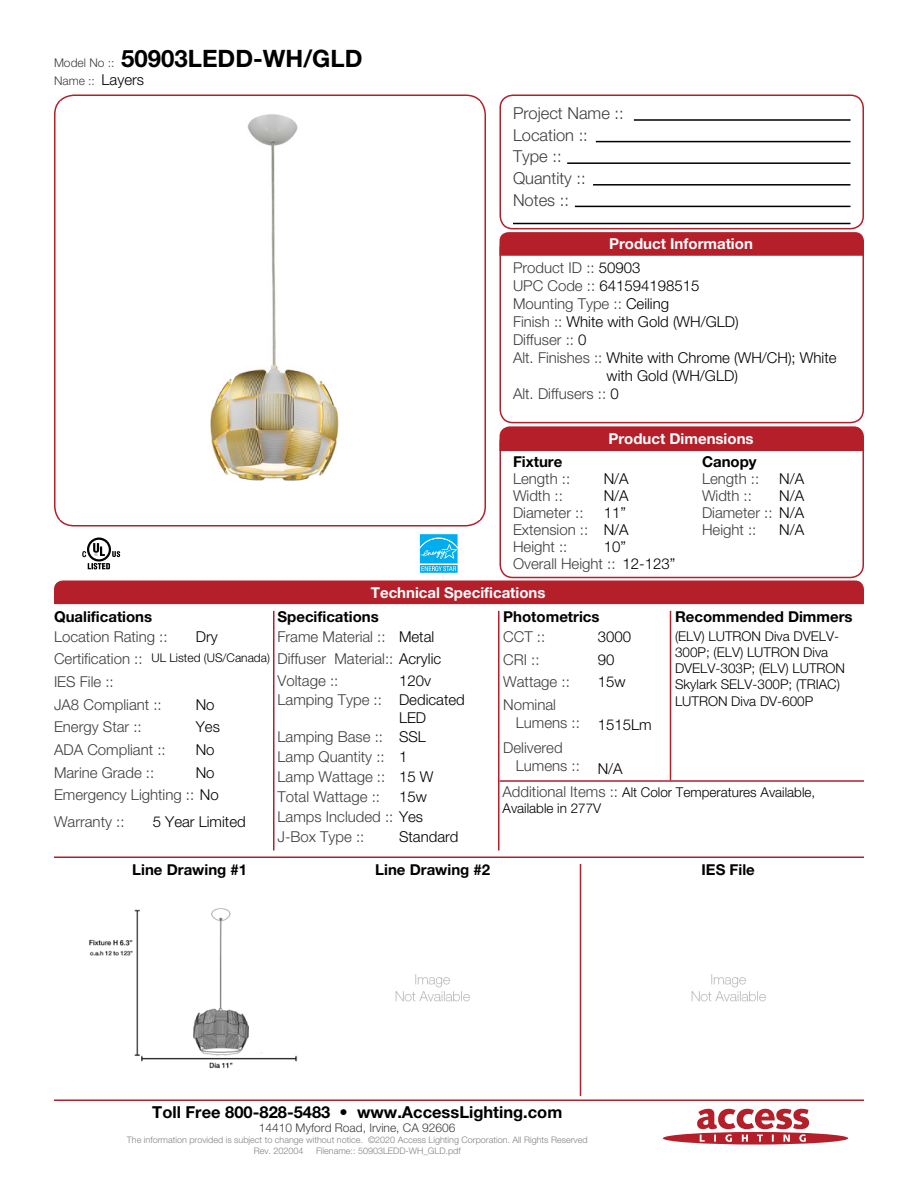
<style>
.page{position:relative;width:918px;height:1188px;background:#fff}
.page>*{position:absolute;margin:0;border:0;box-sizing:border-box;transform-origin:0 0}
.t1{font:700 24px "Helvetica Neue LT Std";color:#000001}
.Left_Justify{font:300 16.5px "Helvetica Neue LT Std";color:#3e3e3f}
.t2{font:700 16.5px "Helvetica Neue LT Std";color:#000001}
.Left_Justify-2{font:300 15px/18px "Helvetica Neue LT Std";color:#3e3e3f}
.Left_Justify-3{font:300 15px/18px "Helvetica Neue LT Std";color:#000001;text-align:center}
.Left_Justify-4{font:700 15px "Helvetica Neue LT Std";color:#000001}
.t3{font:700 15px "Helvetica Neue LT Std";color:#fff}
.Left_Justify-5{font:300 13.5px/16.2px "Helvetica Neue LT Std";color:#000001}
.t4{font:300 12px "Helvetica Neue LT Std";color:#3e3e3f}
.Left_Justify-6{font:300 12px "Helvetica Neue LT Std";color:#000001}
.t5{font:300 9px "Helvetica Neue LT Std";color:#808285}
.s1{font-weight:300;font-size:12px;color:#3e3e3f}
.s2{font-size:15px;color:#000001}
.s3{color:#000001}
.s4{color:#3e3e3f}
.s5{font-size:15px;color:#3e3e3f}
</style>
<div class="page">
<svg style="left:663px;top:1109px;width:185px;height:36px"></svg>
<div style="left:499px;top:94px;width:365px;height:135px;border:2px solid #b41f2a;border-radius:13px"></div>
<div style="left:499px;top:235px;width:365px;height:188px;border:2px solid #b41f2a;border-radius:13px"></div>
<div style="left:499px;top:430px;width:365px;height:148px;border:2px solid #b41f2a;border-radius:13px"></div>
<hr style="left:634px;top:119px;width:217px;height:2px;background:#000001">
<hr style="left:596px;top:141px;width:254px;height:1px;background:#000001">
<hr style="left:593px;top:184px;width:258px;height:2px;background:#000001">
<hr style="left:567px;top:162px;width:283px;height:2px;background:#000001">
<hr style="left:575px;top:206px;width:275px;height:1px;background:#000001">
<hr style="left:513px;top:223px;width:337px;height:1px;background:#000001">
<svg style="left:500px;top:232px;width:364px;height:24px;background:#b5232d"></svg>
<div style="left:500px;top:426px;width:364px;height:25px;background:#b41f2a"></div>
<div style="left:54px;top:580px;width:810px;height:24px;background:#b41f2a"></div>
<hr style="left:54px;top:856px;width:810px;height:2px;background:#b41f2a">
<hr style="left:54px;top:1100px;width:810px;height:1px;background:#b41f2a">
<hr style="left:670px;top:611px;width:1px;height:170px;background:#b41f2a">
<hr style="left:580px;top:864px;width:1px;height:232px;background:#b41f2a">
<hr style="left:498px;top:611px;width:2px;height:239px;background:#b41f2a">
<hr style="left:273px;top:611px;width:1px;height:239px;background:#b41f2a">
<div style="left:54px;top:94px;width:432px;height:432px;border:2px solid #b41f2a;border-radius:20px"></div>
<hr style="left:500px;top:780px;width:364px;height:2px;background:#b41f2a">
<img style="left:61px;top:114px;width:418px;height:406px">
<svg style="left:82px;top:538px;width:39px;height:32px"></svg>
<svg style="left:419px;top:534px;width:39px;height:39px;background:#38bff2"></svg>
<img style="left:89px;top:908px;width:209px;height:161px">
<img style="left:395px;top:974px;width:75px;height:28px">
<img style="left:691px;top:974px;width:75px;height:28px">
<p class="t1" style="left:54px;top:44px;width:310px"><span class="s1">Model No ::</span> 50903LEDD-WH/GLD</p>
<p class="t4" style="left:54px;top:73px;width:92px">Name :: <span class="s2">Layers</span></p>
<p class="Left_Justify" style="left:513px;top:103px;width:112px">Project Name ::</p>
<p class="Left_Justify" style="left:513px;top:125px;width:76px">Location ::</p>
<p class="Left_Justify" style="left:513px;top:146px;width:50px">Type ::</p>
<p class="Left_Justify" style="left:513px;top:168px;width:74px">Quantity ::</p>
<p class="Left_Justify" style="left:513px;top:190px;width:57px">Notes ::</p>
<p class="t3" style="left:609px;top:235px;width:145px">Product Information</p>
<p class="Left_Justify-2" style="left:513px;top:259px;width:129px">Product ID :: <span class="s3">50903</span></p>
<p class="Left_Justify-3" style="left:513px;top:277px;width:188px"><span class="s4">UPC Code ::</span> 641594198515</p>
<p class="Left_Justify-2" style="left:513px;top:295px;width:158px">Mounting Type :: <span class="s3">Ceiling</span></p>
<p class="Left_Justify-3" style="left:513px;top:313px;width:227px"><span class="s4">Finish ::</span> White with Gold (WH/GLD)</p>
<p class="Left_Justify-2" style="left:513px;top:331px;width:75px">Diffuser :: <span class="s3">0</span></p>
<p class="Left_Justify-3" style="left:513px;top:349px;width:325px"><span class="s4">Alt. Finishes ::</span> White with Chrome (WH/CH); White with Gold (WH/GLD)</p>
<p class="Left_Justify-2" style="left:513px;top:385px;width:107px">Alt. Diffusers :: <span class="s3">0</span></p>
<p class="t3" style="left:608px;top:429px;width:147px">Product Dimensions</p>
<p class="Left_Justify-4" style="left:513px;top:453px;width:51px">Fixture</p>
<p class="Left_Justify-4" style="left:702px;top:453px;width:56px">Canopy</p>
<p class="Left_Justify-2" style="left:513px;top:470px;width:59px">Length ::</p>
<p class="Left_Justify-3" style="left:604px;top:470px;width:27px">N/A</p>
<p class="Left_Justify-2" style="left:702px;top:470px;width:59px">Length ::</p>
<p class="Left_Justify-3" style="left:779px;top:470px;width:27px">N/A</p>
<p class="Left_Justify-2" style="left:513px;top:487px;width:51px">Width ::</p>
<p class="Left_Justify-2" style="left:513px;top:537px;width:56px">Height ::</p>
<p class="Left_Justify-3" style="left:604px;top:487px;width:27px">N/A</p>
<p class="Left_Justify-3" style="left:604px;top:537px;width:24px">10”</p>
<p class="Left_Justify-3" style="left:779px;top:487px;width:27px">N/A</p>
<p class="Left_Justify-2" style="left:702px;top:487px;width:51px">Width ::</p>
<p class="Left_Justify-3" style="left:604px;top:503px;width:24px">11”</p>
<p class="Left_Justify-2" style="left:702px;top:503px;width:104px">Diameter :: <span class="s3">N/A</span></p>
<p class="Left_Justify-3" style="left:604px;top:520px;width:27px">N/A</p>
<p class="Left_Justify-3" style="left:779px;top:520px;width:27px">N/A</p>
<p class="Left_Justify-2" style="left:513px;top:503px;width:72px">Diameter ::</p>
<p class="Left_Justify-2" style="left:513px;top:520px;width:77px">Extension ::</p>
<p class="Left_Justify-2" style="left:702px;top:520px;width:56px">Height ::</p>
<p class="Left_Justify-2" style="left:513px;top:554px;width:104px">Overall Height ::</p>
<p class="Left_Justify-3" style="left:622px;top:554px;width:54px">12-123”</p>
<p class="t3" style="left:371px;top:583px;width:176px">Technical Specifications</p>
<p class="Left_Justify-4" style="left:54px;top:607px;width:100px">Qualifications</p>
<p class="Left_Justify-4" style="left:503px;top:607px;width:98px">Photometrics</p>
<p class="Left_Justify-4" style="left:675px;top:607px;width:179px">Recommended Dimmers</p>
<p class="Left_Justify-4" style="left:278px;top:607px;width:103px">Specifications</p>
<p class="Left_Justify-3" style="left:196px;top:627px;width:23px">Dry</p>
<p class="Left_Justify-3" style="left:598px;top:627px;width:35px">3000</p>
<p class="Left_Justify-5" style="left:675px;top:628px;width:172px">(ELV) LUTRON Diva DVELV-<br>300P; (ELV) LUTRON Diva<br>DVELV-303P; (ELV) LUTRON<br>Skylark SELV-300P; (TRIAC)<br>LUTRON Diva DV-600P</p>
<p class="Left_Justify-2" style="left:54px;top:627px;width:115px">Location Rating ::</p>
<p class="Left_Justify-2" style="left:503px;top:627px;width:43px">CCT ::</p>
<p class="Left_Justify-2" style="left:503px;top:650px;width:38px">CRI ::</p>
<p class="Left_Justify-2" style="left:503px;top:673px;width:68px">Wattage ::</p>
<p class="Left_Justify-2" style="left:516px;top:695px;width:66px;text-indent:-13px">Nominal<br>Lumens ::</p>
<p class="Left_Justify-2" style="left:516px;top:738px;width:66px;text-indent:-13px">Delivered<br>Lumens ::</p>
<p class="Left_Justify-2" style="left:278px;top:627px;width:110px">Frame Material ::</p>
<p class="Left_Justify-2" style="left:278px;top:671px;width:62px">Voltage ::</p>
<p class="Left_Justify-3" style="left:399px;top:627px;width:37px">Metal</p>
<p class="Left_Justify-3" style="left:399px;top:671px;width:33px">120v</p>
<p class="Left_Justify-2" style="left:54px;top:650px;width:90px">Certification ::</p>
<p class="Left_Justify-2" style="left:54px;top:695px;width:109px">JA8 Compliant ::</p>
<p class="Left_Justify-6" style="left:152px;top:651px;width:120px">UL Listed (US/Canada)</p>
<p class="Left_Justify-3" style="left:196px;top:695px;width:20px">No</p>
<p class="Left_Justify-3" style="left:196px;top:718px;width:26px">Yes</p>
<p class="Left_Justify-3" style="left:196px;top:740px;width:20px">No</p>
<p class="Left_Justify-3" style="left:196px;top:763px;width:20px">No</p>
<p class="Left_Justify-2" style="left:278px;top:650px;width:165px">Diffuser Material:: <span class="s3">Acrylic</span></p>
<p class="Left_Justify-2" style="left:278px;top:691px;width:106px">Lamping Type ::</p>
<p class="Left_Justify-2" style="left:278px;top:727px;width:107px">Lamping Base ::</p>
<p class="Left_Justify-2" style="left:278px;top:747px;width:109px">Lamp Quantity ::</p>
<p class="Left_Justify-2" style="left:278px;top:767px;width:109px">Lamp Wattage ::</p>
<p class="Left_Justify-2" style="left:278px;top:787px;width:104px">Total Wattage ::</p>
<p class="Left_Justify-2" style="left:278px;top:808px;width:147px">Lamps Included :: <span class="s3">Yes</span></p>
<p class="Left_Justify-2" style="left:278px;top:828px;width:88px">J-Box Type ::</p>
<p class="Left_Justify-3" style="left:598px;top:650px;width:18px">90</p>
<p class="Left_Justify-3" style="left:598px;top:673px;width:29px">15w</p>
<p class="Left_Justify-3" style="left:598px;top:716px;width:55px">1515Lm</p>
<p class="Left_Justify-3" style="left:598px;top:759px;width:27px">N/A</p>
<p class="Left_Justify-2" style="left:54px;top:673px;width:61px">IES File ::</p>
<p class="Left_Justify-2" style="left:54px;top:718px;width:89px">Energy Star ::</p>
<p class="Left_Justify-2" style="left:54px;top:740px;width:113px">ADA Compliant ::</p>
<p class="Left_Justify-2" style="left:54px;top:763px;width:102px">Marine Grade ::</p>
<p class="Left_Justify-2" style="left:54px;top:786px;width:166px">Emergency Lighting :: <span class="s3">No</span></p>
<p class="Left_Justify-3" style="left:399px;top:691px;width:67px;text-align:left">Dedicated<br>LED</p>
<p class="Left_Justify-3" style="left:399px;top:727px;width:28px">SSL</p>
<p class="Left_Justify-3" style="left:399px;top:747px;width:10px">1</p>
<p class="Left_Justify-3" style="left:399px;top:767px;width:36px">15 W</p>
<p class="Left_Justify-3" style="left:399px;top:787px;width:29px">15w</p>
<p class="Left_Justify-5" style="left:502px;top:784px;width:314px"><span class="s5">Additional Items ::</span> Alt Color Temperatures Available,<br>Available in 277V</p>
<p class="Left_Justify-2" style="left:54px;top:813px;width:72px">Warranty ::</p>
<p class="Left_Justify-3" style="left:153px;top:813px;width:95px">5 Year Limited</p>
<p class="Left_Justify-3" style="left:399px;top:828px;width:61px">Standard</p>
<p class="Left_Justify-4" style="left:132px;top:860px;width:116px">Line Drawing #1</p>
<p class="Left_Justify-4" style="left:375px;top:860px;width:116px">Line Drawing #2</p>
<p class="Left_Justify-4" style="left:702px;top:860px;width:55px">IES File</p>
<p class="t2" style="left:152px;top:1101px;width:412px">Toll Free 800-828-5483 • www.AccessLighting.com</p>
<p class="t4" style="left:259px;top:1120px;width:198px">14410 Myford Road, Irvine, CA 92606</p>
<p class="t5" style="left:127px;top:1134px;width:462px">The information provided is subject to change without notice. ©2020 Access Lighting Corporation. All Rights Reserved</p>
<p class="t5" style="left:254px;top:1145px;width:51px">Rev. 202004</p>
<p class="t5" style="left:316px;top:1145px;width:146px">Filename:: 50903LEDD-WH_GLD.pdf</p>
</div>
